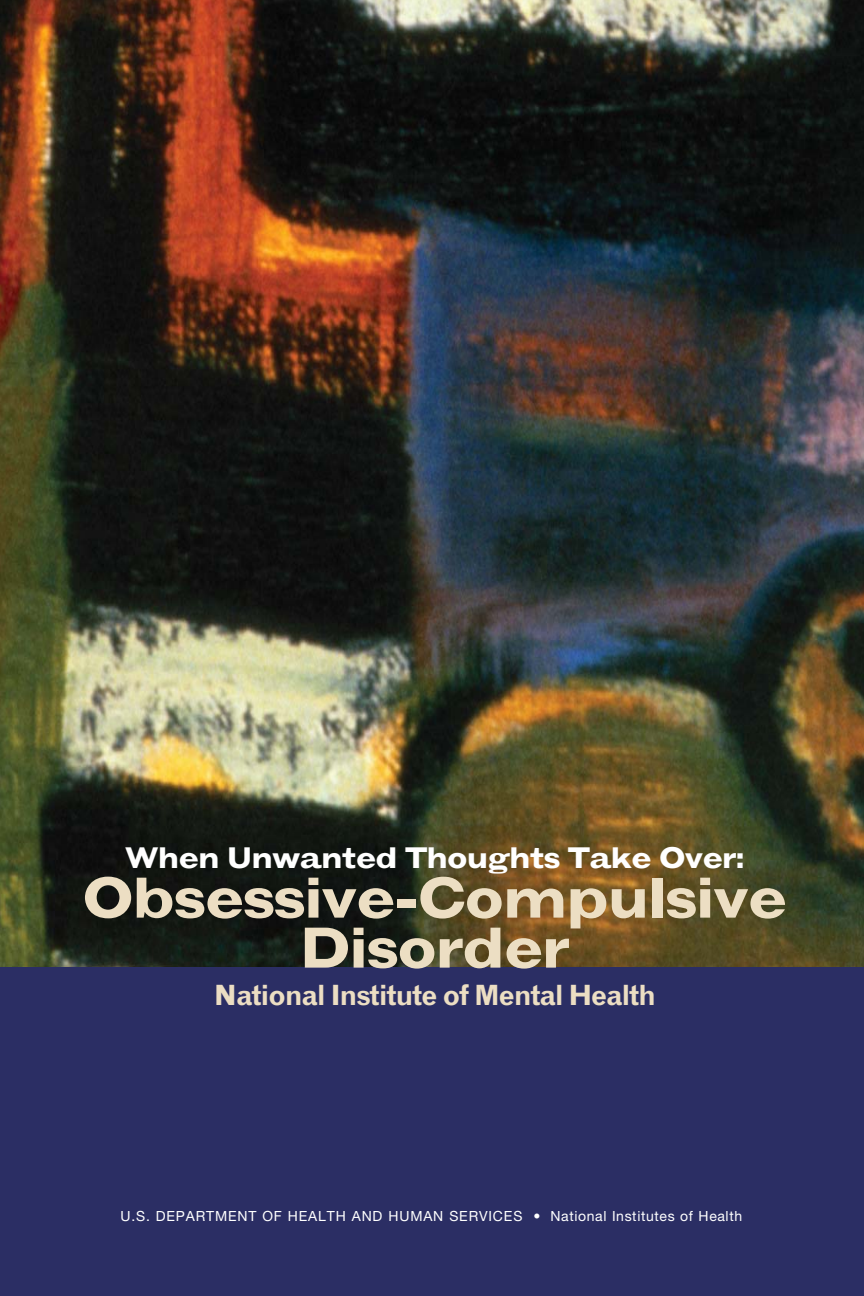
<style>
.page{position:relative;width:864px;height:1296px;background:#fff}
.page>*{position:absolute;margin:0;border:0;box-sizing:border-box;transform-origin:0 0}
.t1{font:700 expanded 58px/50px "Grotesque";letter-spacing:-.045em;color:#ecdec3;text-align:center}
.t2{font:700 expanded 30px "Grotesque";letter-spacing:-.05em;color:#fff}
.t3{font:700 28px "Grotesque";letter-spacing:-.05em;color:#ecdec3}
.t4{font:14px "Helvetica Neue";letter-spacing:.06em;color:#fff}
</style>
<div class="page">
<div style="left:0;top:965px;width:864px;height:331px;background:#2b2e64"></div>
<img style="left:0;top:0;width:864px;height:966px">
<h1 class="t2" style="left:125px;top:847px;width:622px">When Unwanted Thoughts Take Over:</h1>
<h1 class="t1" style="left:82px;top:878px;width:708px">Obsessive-Compulsive<br>Disorder</h1>
<p class="t3" style="left:214px;top:985px;width:444px">National Institute of Mental Health</p>
<p class="t4" style="left:120px;top:1211px;width:623px">U.S. DEPARTMENT OF HEALTH AND HUMAN SERVICES • National Institutes of Health</p>
</div>
